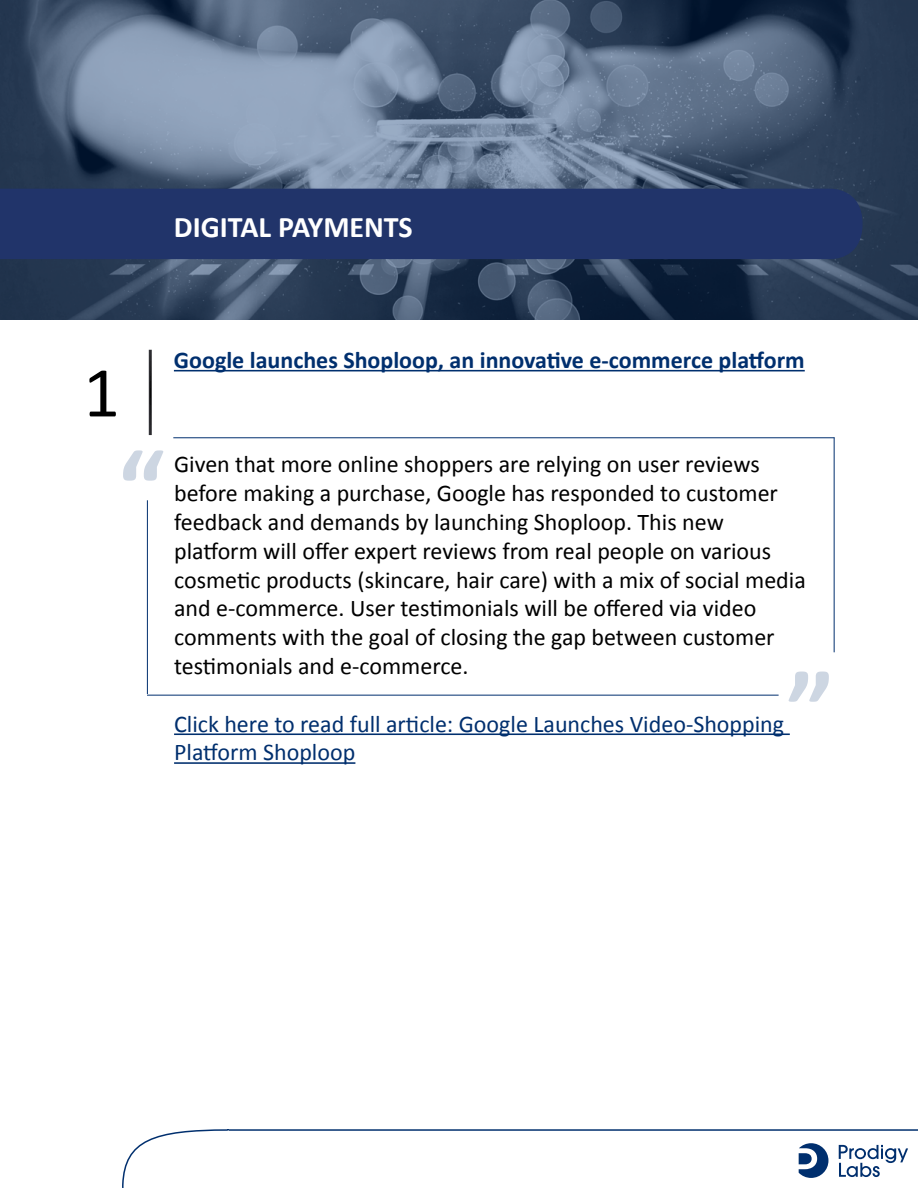
<style>
.page{position:relative;width:918px;height:1188px;background:#fff}
.page>*{position:absolute;margin:0;border:0;box-sizing:border-box;transform-origin:0 0}
.t1{font:700 108px "Calibri";color:#002f6e}
.t2{font:72px "Calibri";color:#000}
.t3{font:700 30px "Calibri";color:#fff}
.t4{font:24px/28.8px "Calibri";color:#000}
.t5{font:24px/28.8px "Calibri";color:#002f6e}
.t6{font:700 24px "Calibri";color:#002f6e}
</style>
<div class="page">
<svg style="left:0;top:0;width:918px;height:320px;background:#4e6079"></svg>
<div style="left:0;top:188px;width:863px;height:72px;background:#21346a"></div>
<svg style="left:122px;top:1129px;width:796px;height:59px"></svg>
<hr style="left:174px;top:733px;width:616px;height:2px;background:#002f6e">
<hr style="left:174px;top:762px;width:181px;height:2px;background:#002f6e">
<hr style="left:174px;top:370px;width:631px;height:1px;background:#002f6e">
<hr style="left:147px;top:500px;width:1px;height:194px;background:#002f6e">
<hr style="left:147px;top:695px;width:632px;height:1px;background:#002f6e">
<hr style="left:834px;top:438px;width:1px;height:214px;background:#002f6e">
<hr style="left:173px;top:437px;width:662px;height:1px;background:#002f6e">
<p class="t3" style="left:174px;top:206px;width:240px">DIGITAL PAYMENTS</p>
<h2 class="t2" style="left:83px;top:343px;width:38px">1</h2>
<p class="t6" style="left:174px;top:343px;width:632px">Google launches Shoploop, an innovative e-commerce platform</p>
<h1 class="t1" style="left:118px;top:412px;width:48px">“</h1>
<p class="t4" style="left:174px;top:449px;width:633px">Given that more online shoppers are relying on user reviews before making a purchase, Google has responded to customer feedback and demands by launching Shoploop. This new platform will offer expert reviews from real people on various cosmetic products (skincare, hair care) with a mix of social media and e-commerce. User testimonials will be offered via video comments with the goal of closing the gap between customer testimonials and e-commerce.</p>
<h1 class="t1" style="left:834px;top:740px;width:48px;rotate:-180deg">“</h1>
<p class="t5" style="left:174px;top:709px;width:612px">Click here to read full article: Google Launches Video-Shopping<br>Platform Shoploop</p>
</div>
